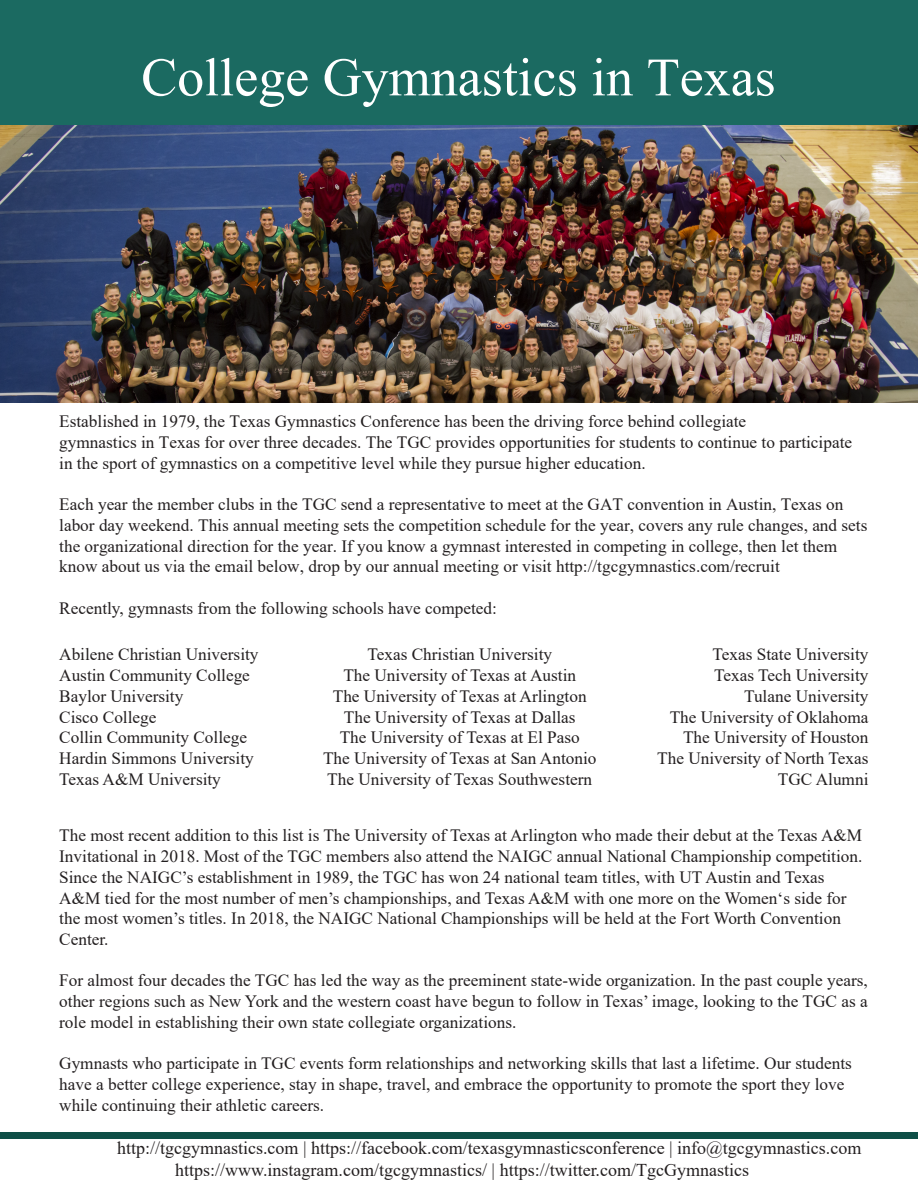
<style>
.page{position:relative;width:918px;height:1188px;background:#fff}
.page>*{position:absolute;margin:0;border:0;box-sizing:border-box;transform-origin:0 0}
.t1{font:54px "Times New Roman";color:#fff}
.t2{font:18px/21.6px "Times New Roman";color:#231f20}
.t3{font:17.25px/20.7px "Times New Roman";color:#231f20}
</style>
<div class="page">
<div style="left:0;top:0;width:918px;height:144px;background:#1b6a61"></div>
<div style="left:0;top:1132px;width:918px;height:6px;background:#0e4f47"></div>
<img style="left:0;top:126px;width:918px;height:277px">
<h1 class="t1" style="left:141px;top:39px;width:636px">College Gymnastics in Texas</h1>
<p class="t3" style="left:59px;top:411px;width:794px">Established in 1979, the Texas Gymnastics Conference has been the driving force behind collegiate<br>gymnastics in Texas for over three decades. The TGC provides opportunities for students to continue to participate in the sport of gymnastics on a competitive level while they pursue higher education.</p>
<p class="t3" style="left:59px;top:494px;width:810px">Each year the member clubs in the TGC send a representative to meet at the GAT convention in Austin, Texas on labor day weekend. This annual meeting sets the competition schedule for the year, covers any rule changes, and sets the organizational direction for the year. If you know a gymnast interested in competing in college, then let them know about us via the email below, drop by our annual meeting or visit http://tgcgymnastics.com/recruit</p>
<p class="t3" style="left:59px;top:597px;width:439px">Recently, gymnasts from the following schools have competed:</p>
<p class="t3" style="left:59px;top:644px;width:201px">Abilene Christian University<br>Austin Community College<br>Baylor University<br>Cisco College<br>Collin Community College<br>Hardin Simmons University<br>Texas A&amp;M University</p>
<p class="t3" style="left:657px;top:644px;width:213px;text-align:right">Texas State University<br>Texas Tech University<br>Tulane University<br>The University of Oklahoma<br>The University of Houston<br>The University of North Texas<br>TGC Alumni</p>
<p class="t3" style="left:323px;top:644px;width:275px;text-align:center">Texas Christian University<br>The University of Texas at Austin<br>The University of Texas at Arlington The University of Texas at Dallas<br>The University of Texas at El Paso<br>The University of Texas at San Antonio The University of Texas Southwestern</p>
<p class="t3" style="left:59px;top:825px;width:805px">The most recent addition to this list is The University of Texas at Arlington who made their debut at the Texas A&amp;M Invitational in 2018. Most of the TGC members also attend the NAIGC annual National Championship competition.<br>Since the NAIGC’s establishment in 1989, the TGC has won 24 national team titles, with UT Austin and Texas A&amp;M tied for the most number of men’s championships, and Texas A&amp;M with one more on the Women‘s side for the most women’s titles. In 2018, the NAIGC National Championships will be held at the Fort Worth Convention Center.</p>
<p class="t3" style="left:59px;top:970px;width:810px;text-align:justify">For almost four decades the TGC has led the way as the preeminent state-wide organization. In the past couple years, other regions such as New York and the western coast have begun to follow in Texas’ image, looking to the TGC as a role model in establishing their own state collegiate organizations.</p>
<p class="t3" style="left:59px;top:1053px;width:794px">Gymnasts who participate in TGC events form relationships and networking skills that last a lifetime. Our students have a better college experience, stay in shape, travel, and embrace the opportunity to promote the sport they love while continuing their athletic careers.</p>
<p class="t2" style="left:175px;top:1137px;width:688px;text-indent:-58px">http://tgcgymnastics.com | https://facebook.com/texasgymnasticsconference | info@tgcgymnastics.com https://www.instagram.com/tgcgymnastics/ | https://twitter.com/TgcGymnastics</p>
</div>
